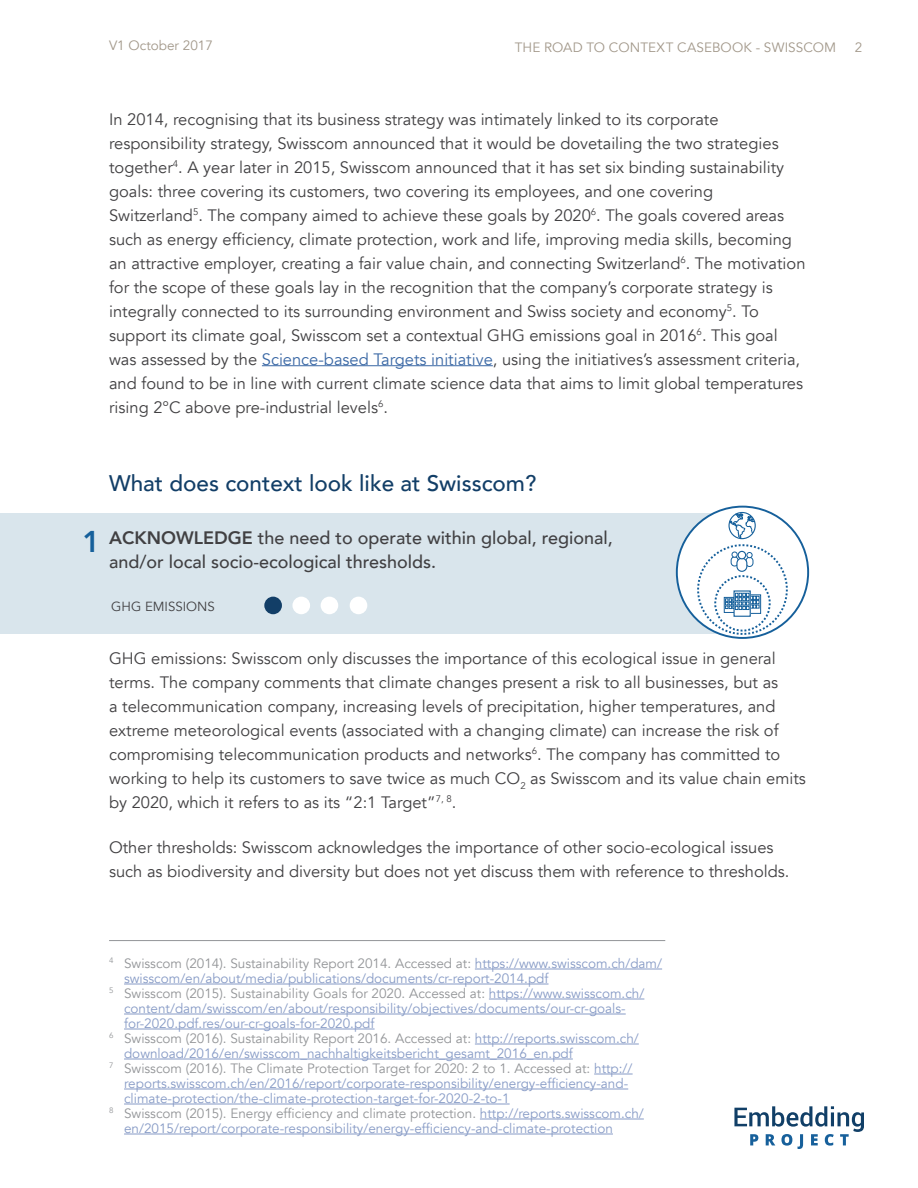
<style>
.page{position:relative;width:918px;height:1188px;background:#fff}
.page>*{position:absolute;margin:0;border:0;box-sizing:border-box;transform-origin:0 0}
.t1{font:800 30px "Avenir";color:#16609b}
.t2{font:500 22.5px "Avenir";color:#123e67}
.t3{font:500 18px/24px "Avenir";color:#414042}
.t4{font:16.5px/24px "Avenir";color:#414042}
.t5{font:13.5px "Avenir";color:#879bc6}
.t6{font:13.5px "Avenir";color:#939598}
.t7{font:13.5px "Avenir";letter-spacing:.005em;color:#a2988a}
.t8{font:13.2px "Avenir";color:#414042}
.s1{color:#3a68a5}
.s2{font-weight:800}
.s3{color:#879bc6}
</style>
<div class="page">
<div style="left:0;top:513px;width:732px;height:121px;background:#d9e5ec"></div>
<div style="left:677px;top:507px;width:131px;height:131px;background:#fff;border-radius:50%"></div>
<div style="left:697px;top:544px;width:91px;height:91px;border:2px dashed #16609b;border-radius:50%"></div>
<div style="left:728px;top:512px;width:28px;height:27px;border:1px solid #16609b;border-radius:50%"></div>
<svg style="left:729px;top:513px;width:26px;height:25px"></svg>
<div style="left:731px;top:557px;width:7px;height:9px;border:1px solid #16609b;border-radius:3px"></div>
<svg style="left:732px;top:552px;width:6px;height:6px"></svg>
<div style="left:746px;top:557px;width:7px;height:10px;border:1px solid #16609b;border-radius:3px"></div>
<svg style="left:747px;top:552px;width:5px;height:6px"></svg>
<div style="left:736px;top:558px;width:11px;height:14px;border:1px solid #16609b;border-radius:5px"></div>
<div style="left:738px;top:551px;width:8px;height:8px;border:1px solid #16609b;border-radius:50%"></div>
<div style="left:724px;top:597px;width:14px;height:16px;border:1px solid #16609b"></div>
<div style="left:750px;top:594px;width:11px;height:20px;border:1px solid #16609b"></div>
<svg style="left:736px;top:592px;width:13px;height:21px"></svg>
<div style="left:734px;top:590px;width:17px;height:27px;border:1px solid #16609b"></div>
<svg style="left:725px;top:593px;width:34px;height:17px"></svg>
<div style="left:714px;top:575px;width:57px;height:57px;border:2px dashed #16609b;border-radius:50%"></div>
<div style="left:264px;top:597px;width:18px;height:17px;background:#123e67;border-radius:50%"></div>
<div style="left:321px;top:597px;width:17px;height:17px;background:#fff;border-radius:50%"></div>
<div style="left:292px;top:597px;width:18px;height:17px;background:#fff;border-radius:50%"></div>
<div style="left:350px;top:597px;width:17px;height:17px;background:#fff;border-radius:50%"></div>
<svg style="left:734px;top:1106px;width:130px;height:43px"></svg>
<hr style="left:262px;top:365px;width:231px;height:1px;background:#3a68a5">
<hr style="left:109px;top:940px;width:556px;height:1px;background:#939598">
<hr style="left:475px;top:969px;width:187px;height:1px;background:#879bc6">
<hr style="left:124px;top:984px;width:425px;height:1px;background:#879bc6">
<hr style="left:489px;top:999px;width:155px;height:1px;background:#879bc6">
<hr style="left:124px;top:1014px;width:502px;height:1px;background:#879bc6">
<hr style="left:124px;top:1029px;width:251px;height:1px;background:#879bc6">
<hr style="left:475px;top:1044px;width:164px;height:1px;background:#879bc6">
<hr style="left:124px;top:1059px;width:449px;height:1px;background:#879bc6">
<hr style="left:594px;top:1074px;width:39px;height:1px;background:#879bc6">
<hr style="left:124px;top:1089px;width:504px;height:1px;background:#879bc6">
<hr style="left:124px;top:1104px;width:386px;height:1px;background:#879bc6">
<hr style="left:480px;top:1119px;width:164px;height:1px;background:#879bc6">
<hr style="left:124px;top:1134px;width:489px;height:1px;background:#879bc6">
<p class="t7" style="left:109px;top:38px;width:105px">V1 October 2017</p>
<p class="t7" style="left:515px;top:39px;width:323px">THE ROAD TO CONTEXT CASEBOOK - SWISSCOM</p>
<p class="t7" style="left:855px;top:39px;width:9px">2</p>
<p class="t4" style="left:109px;top:107px;width:698px">In 2014, recognising that its business strategy was intimately linked to its corporate responsibility strategy, Swisscom announced that it would be dovetailing the two strategies together<sup>4</sup>. A year later in 2015, Swisscom announced that it has set six binding sustainability goals: three covering its customers, two covering its employees, and one covering Switzerland<sup>5</sup>. The company aimed to achieve these goals by 2020<sup>6</sup>. The goals covered areas such as energy efficiency, climate protection, work and life, improving media skills, becoming an attractive employer, creating a fair value chain, and connecting Switzerland<sup>6</sup>. The motivation for the scope of these goals lay in the recognition that the company’s corporate strategy is integrally connected to its surrounding environment and Swiss society and economy<sup>5</sup>. To support its climate goal, Swisscom set a contextual GHG emissions goal in 2016<sup>6</sup>. This goal was assessed by the <span class="s1">Science-based Targets initiative</span>, using the initiatives’s assessment criteria, and found to be in line with current climate science data that aims to limit global temperatures rising 2°C above pre-industrial levels<sup>6</sup>.</p>
<h1 class="t1" style="left:83px;top:519px;width:19px">1</h1>
<h2 class="t2" style="left:109px;top:463px;width:429px">What does context look like at Swisscom?</h2>
<p class="t3" style="left:109px;top:525px;width:505px"><span class="s2">ACKNOWLEDGE</span> the need to operate within global, regional, and/or local socio-ecological thresholds.</p>
<p class="t8" style="left:111px;top:598px;width:105px">GHG EMISSIONS</p>
<p class="t4" style="left:109px;top:646px;width:698px">GHG emissions: Swisscom only discusses the importance of this ecological issue in general terms. The company comments that climate changes present a risk to all businesses, but as<br>a telecommunication company, increasing levels of precipitation, higher temperatures, and extreme meteorological events (associated with a changing climate) can increase the risk of compromising telecommunication products and networks<sup>6</sup>. The company has committed to working to help its customers to save twice as much CO<sub>2</sub> as Swisscom and its value chain emits by 2020, which it refers to as its “2:1 Target”<sup>7,</sup> <sup>8</sup>.</p>
<p class="t4" style="left:109px;top:835px;width:682px">Other thresholds: Swisscom acknowledges the importance of other socio-ecological issues such as biodiversity and diversity but does not yet discuss them with reference to thresholds.</p>
<p class="t6" style="left:109px;top:955px;width:555px"><sup>4</sup> Swisscom (2014). Sustainability Report 2014. Accessed at: <span class="s3">https://www.swisscom.ch/dam/</span></p>
<p class="t5" style="left:124px;top:970px;width:426px">swisscom/en/about/media/publications/documents/cr-report-2014.pdf</p>
<p class="t6" style="left:109px;top:985px;width:537px"><sup>5</sup> Swisscom (2015). Sustainability Goals for 2020. Accessed at: <span class="s3">https://www.swisscom.ch/</span></p>
<p class="t5" style="left:124px;top:1000px;width:503px">content/dam/swisscom/en/about/responsibility/objectives/documents/our-cr-goals-</p>
<p class="t5" style="left:124px;top:1015px;width:252px">for-2020.pdf.res/our-cr-goals-for-2020.pdf</p>
<p class="t6" style="left:109px;top:1030px;width:531px"><sup>6</sup> Swisscom (2016). Sustainability Report 2016. Accessed at: <span class="s3">http://reports.swisscom.ch/</span></p>
<p class="t5" style="left:124px;top:1045px;width:450px">download/2016/en/swisscom_nachhaltigkeitsbericht_gesamt_2016_en.pdf</p>
<p class="t6" style="left:109px;top:1060px;width:525px"><sup>7</sup> Swisscom (2016). The Climate Protection Target for 2020: 2 to 1. Accessed at: <span class="s3">http://</span></p>
<p class="t5" style="left:124px;top:1075px;width:506px">reports.swisscom.ch/en/2016/report/corporate-responsibility/energy-efficiency-and-</p>
<p class="t5" style="left:124px;top:1090px;width:387px">climate-protection/the-climate-protection-target-for-2020-2-to-1</p>
<p class="t6" style="left:109px;top:1105px;width:536px"><sup>8</sup> Swisscom (2015). Energy efficiency and climate protection. <span class="s3">http://reports.swisscom.ch/</span></p>
<p class="t5" style="left:124px;top:1120px;width:490px">en/2015/report/corporate-responsibility/energy-efficiency-and-climate-protection</p>
</div>
